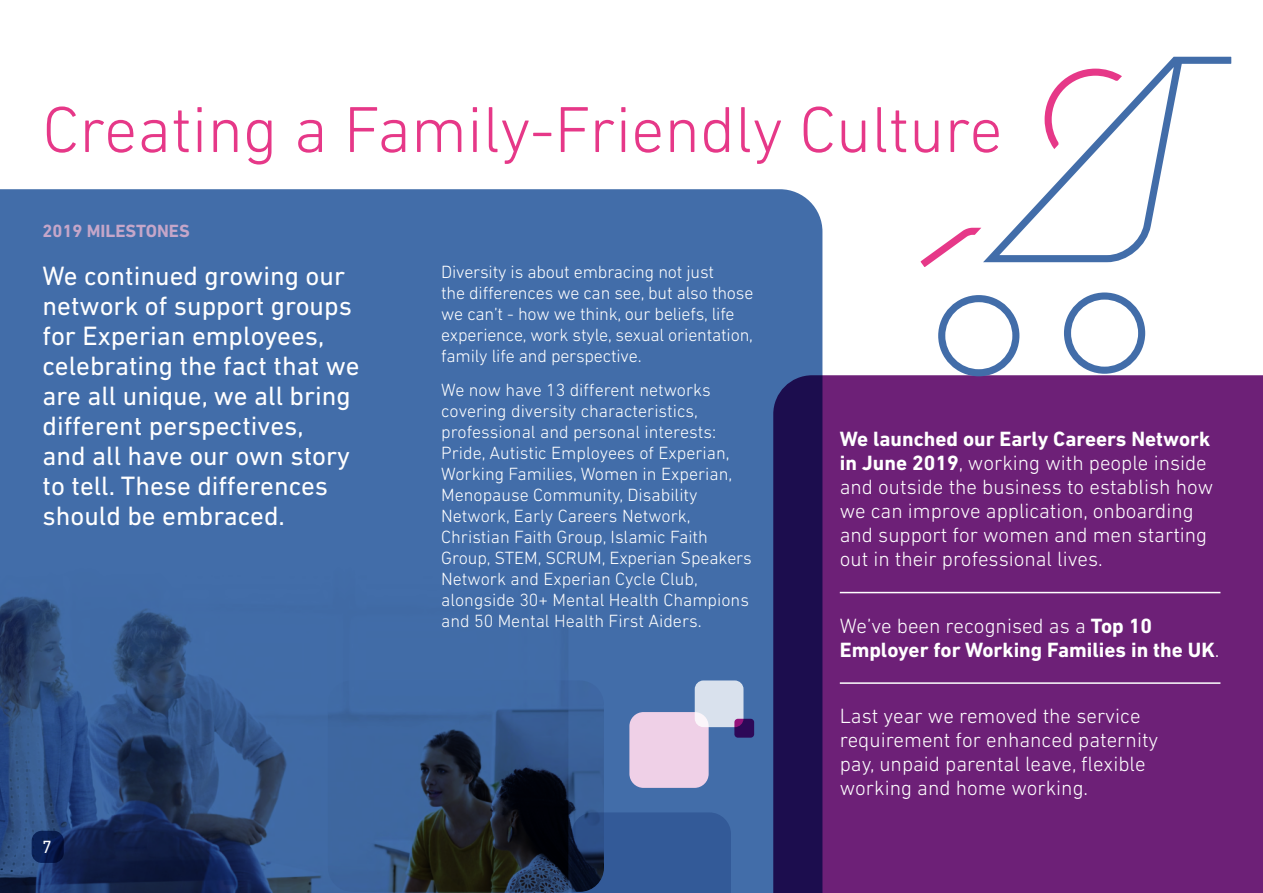
<style>
.page{position:relative;width:1263px;height:893px;background:#fff}
.page>*{position:absolute;margin:0;border:0;box-sizing:border-box;transform-origin:0 0}
.t1{font:300 66px "DIN Next LT Pro";color:#e63888}
.t2{font:27px/30px "DIN Next LT Pro";color:#fff}
.t3{font:300 21px/24px "DIN Next LT Pro";color:#fff}
.t4{font:700 21px/24px "DIN Next LT Pro";color:#fff}
.t5{font:300 18px/21px "DIN Next LT Pro";color:#fff}
.t6{font:700 18px "DIN Next LT Pro";color:#c5a6c9}
.t7{font:18px "DIN Next LT Pro";color:#fff}
.s1{font-weight:700}
.s2{font-weight:300}
</style>
<div class="page">
<div style="left:0;top:189px;width:822px;height:704px;background:#426da9"></div>
<img style="left:0;top:551px;width:568px;height:342px">
<img style="left:328px;top:680px;width:276px;height:212px">
<svg style="left:571px;top:812px;width:160px;height:81px"></svg>
<svg style="left:773px;top:375px;width:490px;height:518px;fill:#6d2077"></svg>
<hr style="left:840px;top:592px;width:380px;height:1px;background:#fff">
<hr style="left:840px;top:682px;width:380px;height:2px;background:#fff">
<div style="left:629px;top:712px;width:80px;height:76px;background:#efd0e7;border-radius:14px"></div>
<svg style="left:695px;top:680px;width:48px;height:47px;fill:#d9e1ed"></svg>
<svg style="left:734px;top:719px;width:20px;height:19px"></svg>
<svg style="left:920px;top:228px;width:61px;height:39px"></svg>
<svg style="left:938px;top:295px;width:81px;height:81px"></svg>
<svg style="left:1064px;top:292px;width:81px;height:82px"></svg>
<svg style="left:983px;top:57px;width:248px;height:205px"></svg>
<svg style="left:32px;top:831px;width:32px;height:32px"></svg>
<h1 class="t1" style="left:43px;top:92px;width:961px">Creating a Family-Friendly Culture</h1>
<p class="t6" style="left:43px;top:220px;width:149px">2019 MILESTONES</p>
<h2 class="t2" style="left:43px;top:260px;width:319px">We continued growing our network of support groups for Experian employees, celebrating the fact that we are all unique, we all bring different perspectives,<br>and all have our own story to tell. These differences should be embraced.</h2>
<p class="t5" style="left:441px;top:261px;width:314px">Diversity is about embracing not just<br>the differences we can see, but also those we can’t - how we think, our beliefs, life experience, work style, sexual orientation, family life and perspective.</p>
<p class="t5" style="left:441px;top:379px;width:312px">We now have 13 different networks covering diversity characteristics, professional and personal interests:<br>Pride, Autistic Employees of Experian, Working Families, Women in Experian, Menopause Community, Disability Network, Early Careers Network, Christian Faith Group, Islamic Faith Group, STEM, SCRUM, Experian Speakers Network and Experian Cycle Club, alongside 30+ Mental Health Champions and 50 Mental Health First Aiders.</p>
<p class="t7" style="left:42px;top:836px;width:11px">7</p>
<p class="t3" style="left:840px;top:427px;width:375px"><span class="s1">We launched our Early Careers Network in June 2019</span>, working with people inside and outside the business to establish how we can improve application, onboarding and support for women and men starting out in their professional lives.</p>
<p class="t4" style="left:840px;top:614px;width:381px"><span class="s2">We’ve been recognised as a</span> Top 10<br>Employer for Working Families in the UK<span class="s2">.</span></p>
<p class="t3" style="left:840px;top:704px;width:320px">Last year we removed the service requirement for enhanced paternity pay, unpaid parental leave, flexible working and home working.</p>
</div>
